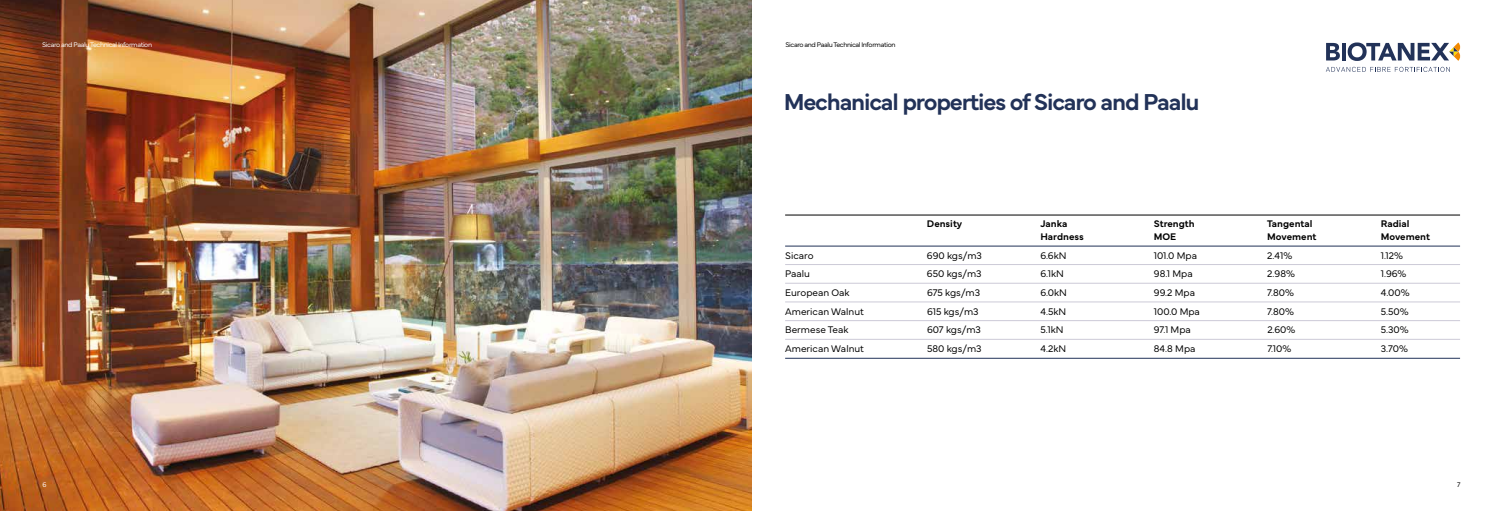
<style>
.page{position:relative;width:1503px;height:511px;background:#fff}
.page>*{position:absolute;margin:0;border:0;box-sizing:border-box;transform-origin:0 0}
.t1{font:600 24px "Mundial";letter-spacing:-.05em;color:#223258}
.t2{font:300 10px "Mundial";color:#000}
.t3{font:600 10px "Mundial";color:#000}
.t4{font:300 7px "Mundial";letter-spacing:-.05em;color:#000}
.t5{font:300 7px "Mundial";letter-spacing:-.05em;color:#fff}
</style>
<div class="page">
<svg style="left:1326px;top:43px;width:13px;height:17px"></svg>
<svg style="left:1342px;top:43px;width:3px;height:17px"></svg>
<svg style="left:1325px;top:67px;width:124px;height:5px"></svg>
<svg style="left:1347px;top:42px;width:113px;height:19px"></svg>
<hr style="left:785px;top:214px;width:674px;height:1px;background:#000">
<hr style="left:785px;top:245px;width:674px;height:1px;background:#223258">
<hr style="left:785px;top:264px;width:674px;height:1px;background:#cccad7">
<hr style="left:785px;top:283px;width:674px;height:1px;background:#cccad7">
<hr style="left:785px;top:301px;width:674px;height:1px;background:#cccad7">
<hr style="left:785px;top:320px;width:674px;height:1px;background:#cccad7">
<hr style="left:785px;top:339px;width:674px;height:1px;background:#cccad7">
<hr style="left:785px;top:357px;width:674px;height:1px;background:#223258">
<img style="left:0;top:0;width:751px;height:510px">
<p class="t5" style="left:42px;top:39px;width:111px">Sicaro and Paalu Technical Information</p>
<p class="t4" style="left:785px;top:39px;width:111px">Sicaro and Paalu Technical Information</p>
<h1 class="t1" style="left:783px;top:83px;width:417px">Mechanical properties of Sicaro and Paalu</h1>
<p class="t3" style="left:927px;top:215px;width:37px">Density</p>
<p class="t3" style="left:1040px;top:215px;width:29px">Janka</p>
<p class="t3" style="left:1153px;top:215px;width:42px">Strength</p>
<p class="t3" style="left:1267px;top:215px;width:47px">Tangental</p>
<p class="t3" style="left:1380px;top:215px;width:30px">Radial</p>
<p class="t3" style="left:1040px;top:228px;width:45px">Hardness</p>
<p class="t3" style="left:1153px;top:228px;width:24px">MOE</p>
<p class="t3" style="left:1267px;top:228px;width:51px">Movement</p>
<p class="t3" style="left:1380px;top:228px;width:51px">Movement</p>
<p class="t2" style="left:785px;top:247px;width:30px">Sicaro</p>
<p class="t2" style="left:927px;top:247px;width:57px">690 kgs/m3</p>
<p class="t2" style="left:1040px;top:247px;width:28px">6.6kN</p>
<p class="t2" style="left:1153px;top:247px;width:45px">101.0 Mpa</p>
<p class="t2" style="left:1267px;top:247px;width:27px">2.41%</p>
<p class="t2" style="left:1380px;top:247px;width:24px">1.12%</p>
<p class="t2" style="left:785px;top:266px;width:26px">Paalu</p>
<p class="t2" style="left:927px;top:266px;width:56px">650 kgs/m3</p>
<p class="t2" style="left:1040px;top:266px;width:25px">6.1kN</p>
<p class="t2" style="left:1153px;top:266px;width:40px">98.1 Mpa</p>
<p class="t2" style="left:1267px;top:266px;width:29px">2.98%</p>
<p class="t2" style="left:1380px;top:266px;width:27px">1.96%</p>
<p class="t2" style="left:785px;top:284px;width:66px">European Oak</p>
<p class="t2" style="left:927px;top:284px;width:55px">675 kgs/m3</p>
<p class="t2" style="left:1040px;top:284px;width:28px">6.0kN</p>
<p class="t2" style="left:1153px;top:284px;width:43px">99.2 Mpa</p>
<p class="t2" style="left:1267px;top:284px;width:28px">7.80%</p>
<p class="t2" style="left:1380px;top:284px;width:30px">4.00%</p>
<p class="t2" style="left:785px;top:303px;width:80px">American Walnut</p>
<p class="t2" style="left:927px;top:303px;width:53px">615 kgs/m3</p>
<p class="t2" style="left:1040px;top:303px;width:27px">4.5kN</p>
<p class="t2" style="left:1153px;top:303px;width:48px">100.0 Mpa</p>
<p class="t2" style="left:1267px;top:303px;width:28px">7.80%</p>
<p class="t2" style="left:1380px;top:303px;width:29px">5.50%</p>
<p class="t2" style="left:785px;top:322px;width:65px">Bermese Teak</p>
<p class="t2" style="left:927px;top:322px;width:55px">607 kgs/m3</p>
<p class="t2" style="left:1040px;top:322px;width:24px">5.1kN</p>
<p class="t2" style="left:1153px;top:322px;width:39px">97.1 Mpa</p>
<p class="t2" style="left:1267px;top:322px;width:29px">2.60%</p>
<p class="t2" style="left:1380px;top:322px;width:29px">5.30%</p>
<p class="t2" style="left:785px;top:340px;width:80px">American Walnut</p>
<p class="t2" style="left:927px;top:340px;width:56px">580 kgs/m3</p>
<p class="t2" style="left:1040px;top:340px;width:27px">4.2kN</p>
<p class="t2" style="left:1153px;top:340px;width:43px">84.8 Mpa</p>
<p class="t2" style="left:1267px;top:340px;width:25px">7.10%</p>
<p class="t2" style="left:1380px;top:340px;width:29px">3.70%</p>
<p class="t5" style="left:43px;top:479px;width:6px">6</p>
<p class="t4" style="left:1456px;top:479px;width:5px">7</p>
</div>
